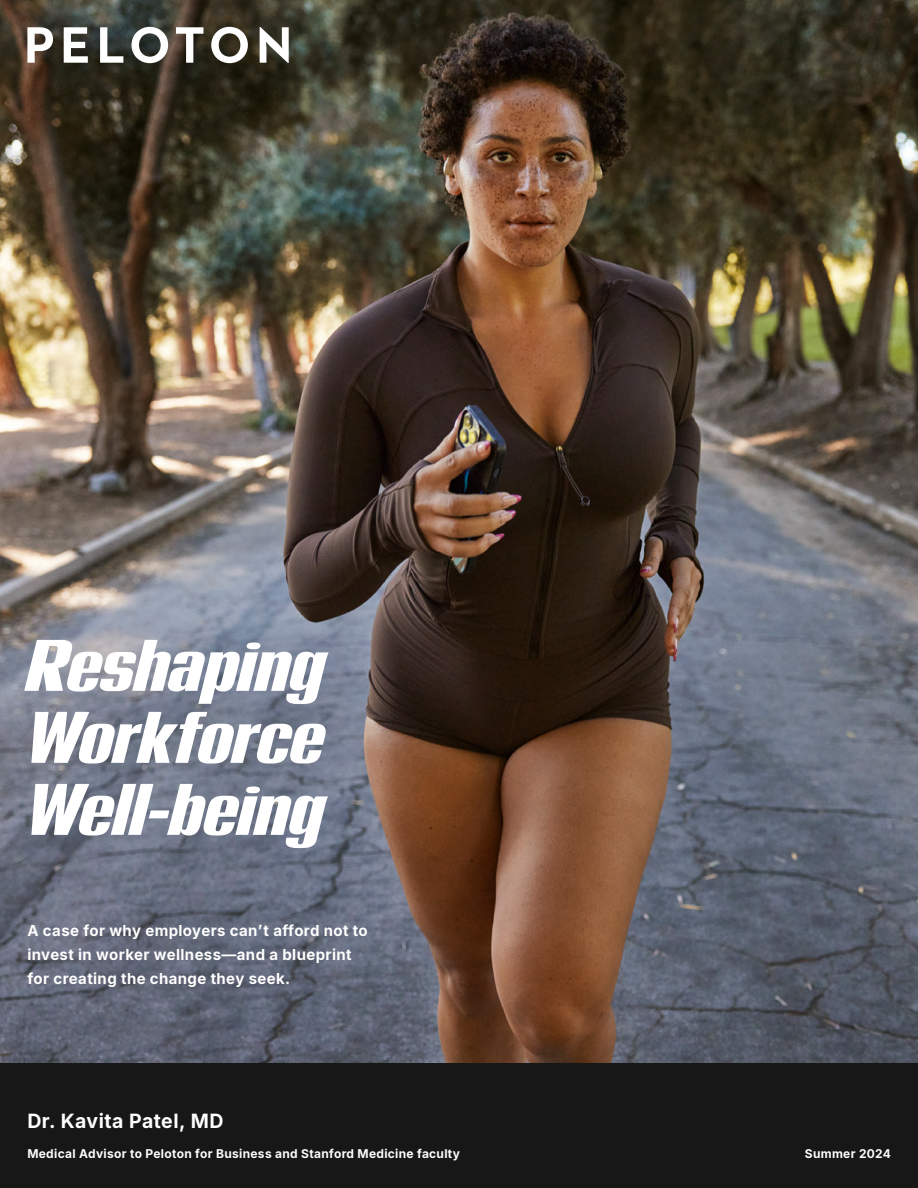
<style>
.page{position:relative;width:918px;height:1188px;background:#171718}
.page>*{position:absolute;margin:0;border:0;box-sizing:border-box;transform-origin:0 0}
.t1{font:100 72px/72px "Peloton Flex";letter-spacing:.01em;color:#fff;text-align:justify}
.t2{font:700 19.5px "Inter";letter-spacing:.025em;color:#fff}
.t3{font:700 15px/24px "Inter";letter-spacing:.025em;color:#fff}
.t4{font:700 12px "Inter";letter-spacing:.025em;color:#fff}
</style>
<div class="page">
<img style="left:0;top:0;width:918px;height:1062px">
<svg style="left:27px;top:27px;width:26px;height:36px"></svg>
<svg style="left:64px;top:27px;width:24px;height:36px"></svg>
<svg style="left:100px;top:27px;width:23px;height:36px"></svg>
<svg style="left:132px;top:27px;width:36px;height:36px"></svg>
<svg style="left:176px;top:27px;width:27px;height:36px"></svg>
<svg style="left:211px;top:27px;width:37px;height:36px"></svg>
<svg style="left:260px;top:27px;width:29px;height:36px"></svg>
<h1 class="t1" style="left:27px;top:630px;width:300px">Reshaping Workforce Well-being</h1>
<p class="t3" style="left:27px;top:918px;width:342px">A case for why employers can’t afford not to invest in worker wellness—and a blueprint for creating the change they seek.</p>
<h2 class="t2" style="left:27px;top:1106px;width:198px">Dr. Kavita Patel, MD</h2>
<p class="t4" style="left:27px;top:1145px;width:434px">Medical Advisor to Peloton for Business and Stanford Medicine faculty</p>
<p class="t4" style="left:805px;top:1145px;width:88px">Summer 2024</p>
</div>
